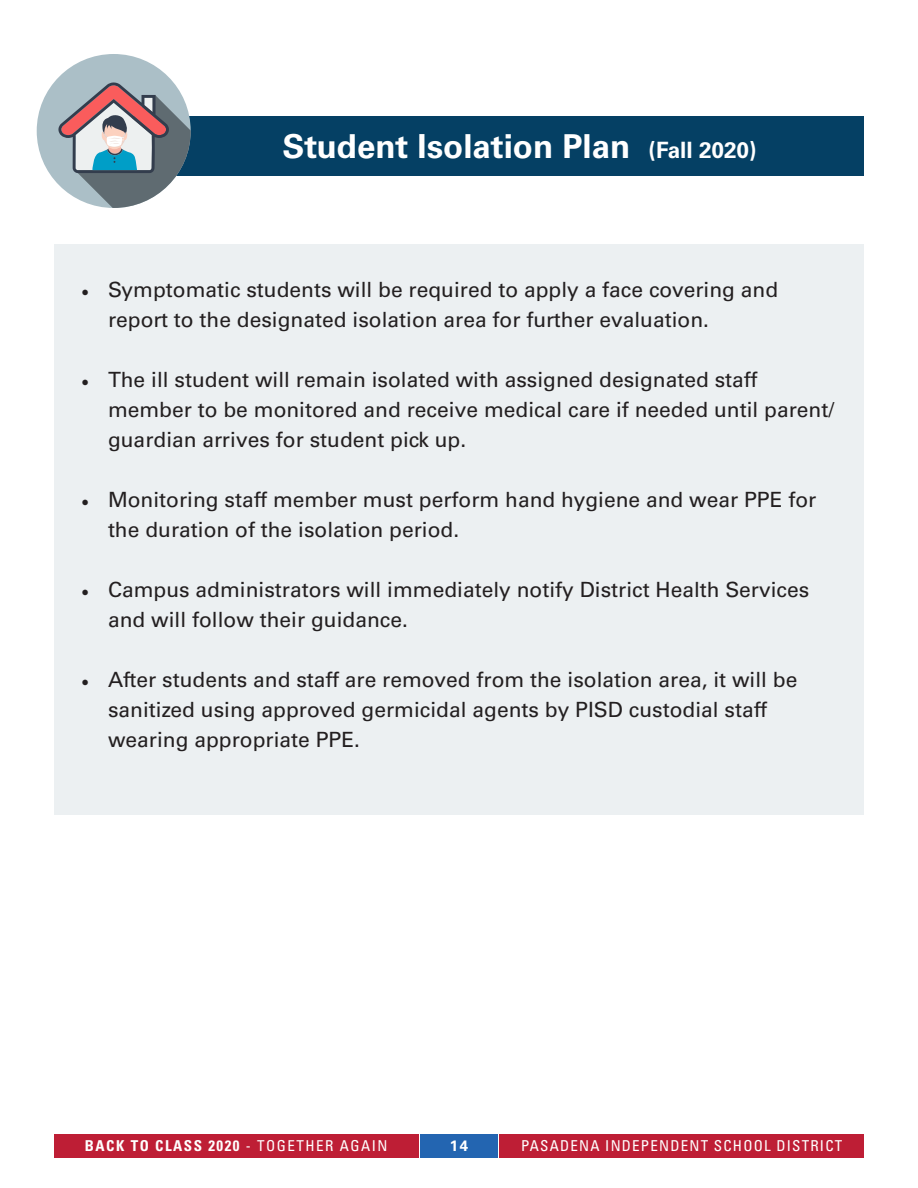
<style>
.page{position:relative;width:918px;height:1188px;background:#fff}
.page>*{position:absolute;margin:0;border:0;box-sizing:border-box;transform-origin:0 0}
.t1{font:700 33px "Univers LT Std";color:#fff}
.t2{font:21px/30px "Univers LT Std";color:#231f20}
.t3{font:condensed 15px "Univers LT Std";letter-spacing:.08em;color:#fff}
.t4{font:700 condensed 15px "Univers LT Std";letter-spacing:.1em;color:#fff}
.t5{font:700 15px "Univers LT Std";color:#fff}
.s1{font-size:22.5px}
.s2{font-family:"Minion Pro"}
.s3{font-weight:400}
</style>
<div class="page">
<div style="left:54px;top:1134px;width:364px;height:24px;background:#be1e35"></div>
<div style="left:420px;top:1134px;width:78px;height:24px;background:#2365b1"></div>
<div style="left:500px;top:1134px;width:364px;height:24px;background:#be1e35"></div>
<div style="left:175px;top:116px;width:689px;height:60px;background:#054064"></div>
<div style="left:37px;top:54px;width:154px;height:154px;background:#abbfc7;border-radius:50%"></div>
<svg style="left:58px;top:82px;width:133px;height:126px"></svg>
<div style="left:54px;top:244px;width:810px;height:570px;background:#ecf0f2"></div>
<p class="t1" style="left:282px;top:127px;width:476px">Student Isolation Plan <span class="s1">(Fall 2020)</span></p>
<p class="t2" style="left:108px;top:274px;width:672px;text-indent:-27px"><span class="s2">•</span> Symptomatic students will be required to apply a face covering and report to the designated isolation area for further evaluation.</p>
<p class="t2" style="left:108px;top:364px;width:728px;text-indent:-27px"><span class="s2">•</span> The ill student will remain isolated with assigned designated staff member to be monitored and receive medical care if needed until parent/ guardian arrives for student pick up.</p>
<p class="t2" style="left:108px;top:484px;width:710px;text-indent:-27px"><span class="s2">•</span> Monitoring staff member must perform hand hygiene and wear PPE for the duration of the isolation period.</p>
<p class="t2" style="left:108px;top:574px;width:703px;text-indent:-27px"><span class="s2">•</span> Campus administrators will immediately notify District Health Services and will follow their guidance.</p>
<p class="t2" style="left:108px;top:664px;width:691px;text-indent:-27px"><span class="s2">•</span> After students and staff are removed from the isolation area, it will be sanitized using approved germicidal agents by PISD custodial staff wearing appropriate PPE.</p>
<p class="t4" style="left:85px;top:1137px;width:304px">BACK TO CLASS 2020 <span class="s3">- TOGETHER AGAIN</span></p>
<p class="t5" style="left:450px;top:1137px;width:20px">14</p>
<p class="t3" style="left:521px;top:1136px;width:323px">PASADENA INDEPENDENT SCHOOL DISTRICT</p>
</div>
